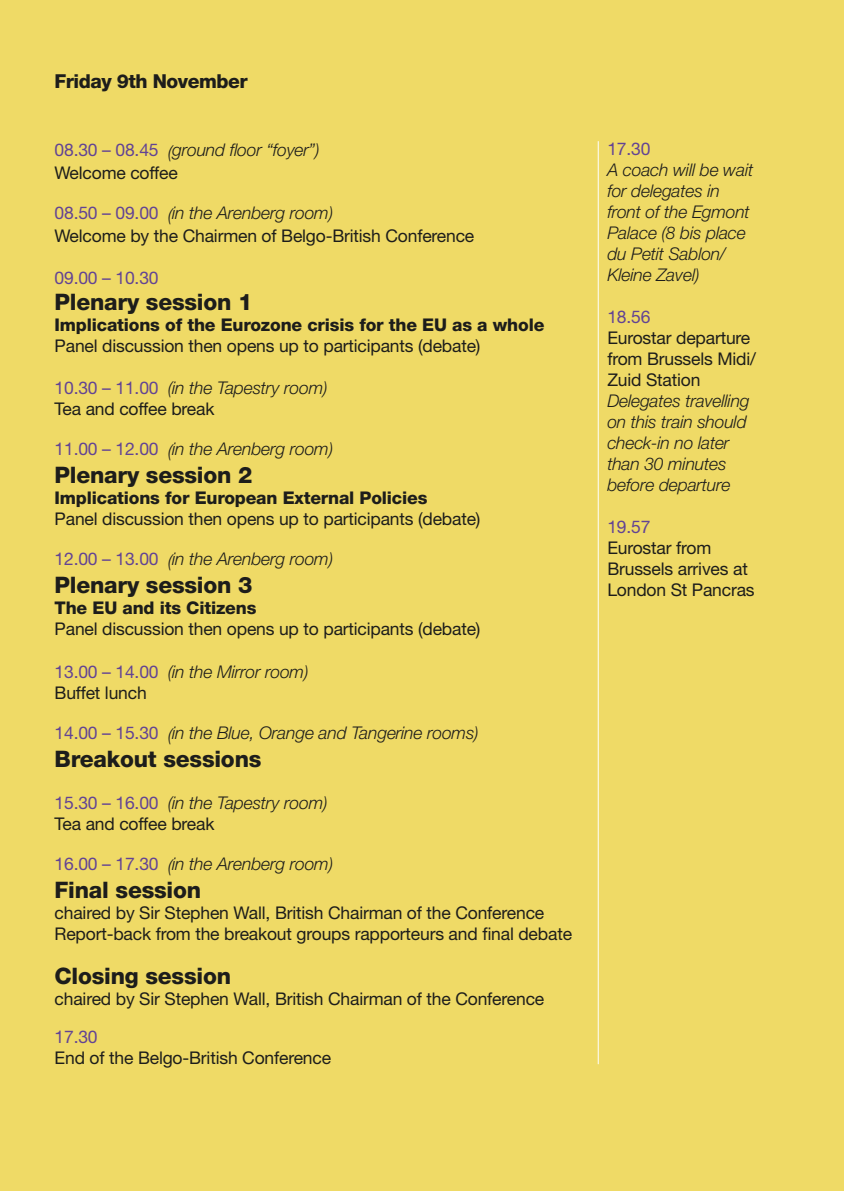
<style>
.page{position:relative;width:844px;height:1191px;background:#fff}
.page>*{position:absolute;margin:0;border:0;box-sizing:border-box;transform-origin:0 0}
.t1{font:800 22.75px "Helvetica Neue";letter-spacing:-.01em;color:#1d1d1b}
.t2{font:800 19.25px "Helvetica Neue";letter-spacing:-.025em;color:#1d1d1b}
.t3{font:17.5px/21px "Helvetica Neue";letter-spacing:-.01em;color:#1d1d1b}
.t4{font:italic 300 17.5px/21px "Helvetica Neue";letter-spacing:-.01em;color:#1d1d1b}
.t5{font:800 17.5px "Helvetica Neue";letter-spacing:-.01em;color:#1d1d1b}
.t6{font:17.5px "Helvetica Neue";letter-spacing:-.01em;color:#624394}
.s1{font-weight:400;font-style:normal;color:#624394}
.s2{font-weight:400;font-style:normal}
.s3{color:#624394}
.s4{font-weight:300;font-style:italic}
</style>
<div class="page">
<div style="left:0;top:0;width:843px;height:1191px;background:#efda66"></div>
<hr style="left:597px;top:141px;width:1px;height:923px;background:#fff">
<p class="t2" style="left:55px;top:70px;width:194px">Friday 9th November</p>
<p class="t4" style="left:55px;top:138px;width:266px;line-height:22.8px"><span class="s1">08.30 – 08.45</span> (ground floor “foyer”)<br><span class="s2">Welcome coffee</span></p>
<p class="t3" style="left:55px;top:201px;width:421px;line-height:22.8px"><span class="s3">08.50 – 09.00</span> <span class="s4">(in the Arenberg room)<br></span>Welcome by the Chairmen of Belgo-British Conference</p>
<p class="t6" style="left:55px;top:267px;width:105px">09.00 – 10.30</p>
<h1 class="t1" style="left:55px;top:288px;width:199px">Plenary session 1</h1>
<p class="t5" style="left:55px;top:314px;width:491px">Implications of the Eurozone crisis for the EU as a whole</p>
<p class="t3" style="left:55px;top:335px;width:427px">Panel discussion then opens up to participants (debate)</p>
<p class="t4" style="left:55px;top:377px;width:274px"><span class="s1">10.30 – 11.00</span> (in the Tapestry room)<br><span class="s2">Tea and coffee break</span></p>
<p class="t4" style="left:55px;top:438px;width:280px"><span class="s1">11.00 – 12.00</span> (in the Arenberg room)</p>
<h1 class="t1" style="left:55px;top:461px;width:199px">Plenary session 2</h1>
<p class="t5" style="left:55px;top:487px;width:374px">Implications for European External Policies</p>
<p class="t3" style="left:55px;top:508px;width:427px">Panel discussion then opens up to participants (debate)</p>
<p class="t4" style="left:55px;top:548px;width:280px"><span class="s1">12.00 – 13.00</span> (in the Arenberg room)</p>
<h1 class="t1" style="left:55px;top:572px;width:199px">Plenary session 3</h1>
<p class="t5" style="left:55px;top:598px;width:203px">The EU and its Citizens</p>
<p class="t3" style="left:55px;top:618px;width:427px">Panel discussion then opens up to participants (debate)</p>
<p class="t4" style="left:55px;top:660px;width:255px"><span class="s1">13.00 – 14.00</span> (in the Mirror room)<br><span class="s2">Buffet lunch</span></p>
<p class="t4" style="left:55px;top:721px;width:425px"><span class="s1">14.00 – 15.30</span> (in the Blue, Orange and Tangerine rooms)</p>
<h1 class="t1" style="left:55px;top:745px;width:208px">Breakout sessions</h1>
<p class="t4" style="left:55px;top:791px;width:274px"><span class="s1">15.30 – 16.00</span> (in the Tapestry room)<br><span class="s2">Tea and coffee break</span></p>
<p class="t4" style="left:55px;top:853px;width:280px"><span class="s1">16.00 – 17.30</span> (in the Arenberg room)</p>
<h1 class="t1" style="left:55px;top:876px;width:148px">Final session</h1>
<p class="t3" style="left:55px;top:902px;width:519px">chaired by Sir Stephen Wall, British Chairman of the Conference<br>Report-back from the breakout groups rapporteurs and final debate</p>
<h1 class="t1" style="left:55px;top:962px;width:178px">Closing session</h1>
<p class="t3" style="left:55px;top:988px;width:491px">chaired by Sir Stephen Wall, British Chairman of the Conference</p>
<p class="t6" style="left:55px;top:1026px;width:45px">17.30</p>
<p class="t3" style="left:55px;top:1047px;width:278px">End of the Belgo-British Conference</p>
<p class="t6" style="left:607px;top:138px;width:45px">17.30</p>
<p class="t4" style="left:607px;top:159px;width:147px">A coach will be wait for delegates in front of the Egmont<br>Palace (8 bis place du Petit Sablon/<br>Kleine Zavel)</p>
<p class="t6" style="left:607px;top:306px;width:45px">18.56</p>
<p class="t3" style="left:607px;top:327px;width:150px">Eurostar departure from Brussels Midi/<br>Zuid Station</p>
<p class="t4" style="left:607px;top:390px;width:144px">Delegates travelling on this train should check-in no later than 30 minutes before departure</p>
<p class="t6" style="left:607px;top:516px;width:45px">19.57</p>
<p class="t3" style="left:607px;top:537px;width:149px">Eurostar from<br>Brussels arrives at<br>London St Pancras</p>
</div>
